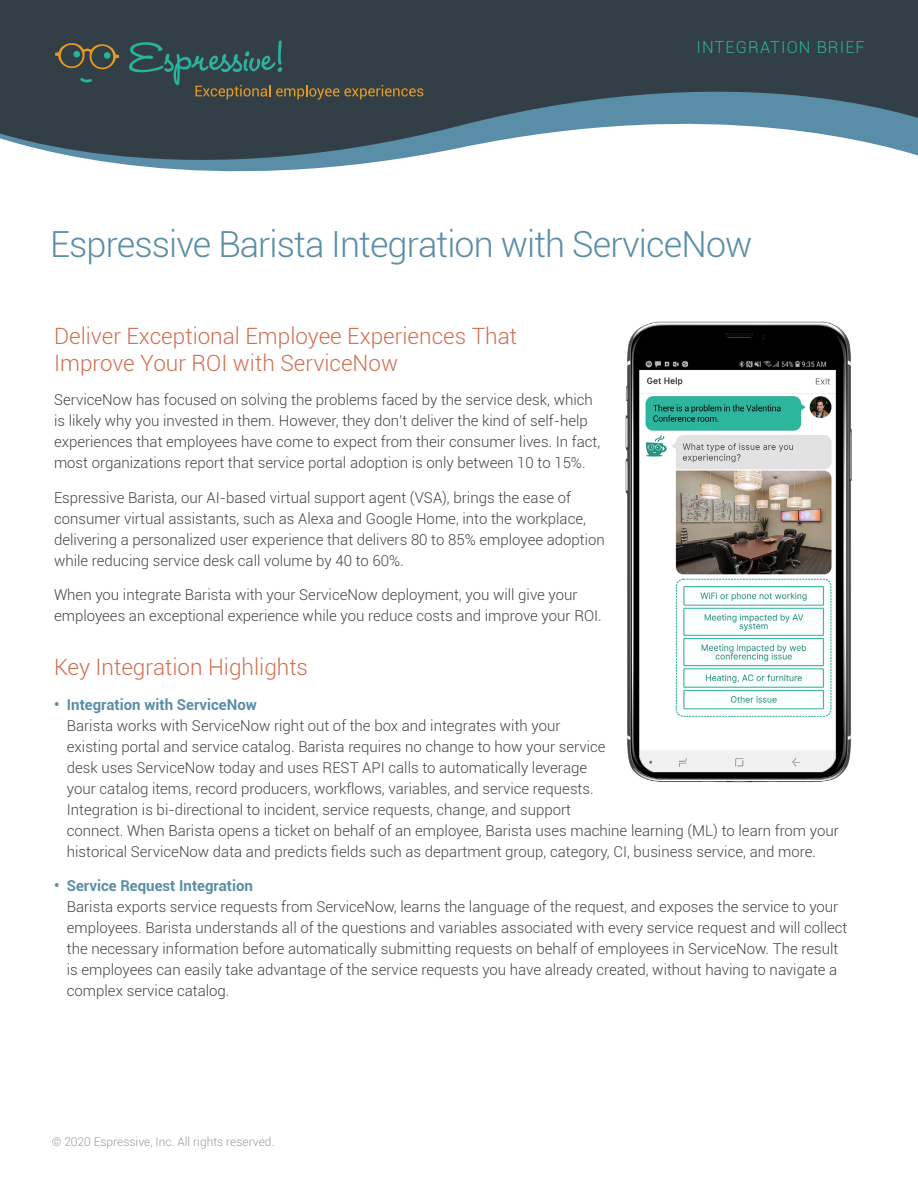
<style>
.page{position:relative;width:918px;height:1188px;background:#fff}
.page>*{position:absolute;margin:0;border:0;box-sizing:border-box;transform-origin:0 0}
.t1{font:300 36px "Roboto";letter-spacing:-.025em;color:#5a8ea7}
.t2{font:300 22.5px/27px "Roboto";color:#d16f53}
.t3{font:300 16.5px "Roboto";letter-spacing:.065em;color:#2ab59e}
.t4{font:300 15px/21px "Roboto";color:#444}
.t5{font:700 15px "Roboto";color:#5a8ea7}
.t6{font:300 12px "Roboto";color:#9a9a9b}
</style>
<div class="page">
<svg style="left:0;top:0;width:918px;height:172px;fill:#323f46"></svg>
<svg style="left:80px;top:78px;width:12px;height:5px"></svg>
<svg style="left:55px;top:43px;width:64px;height:27px;background:#545542"></svg>
<svg style="left:129px;top:41px;width:294px;height:59px;background:#394b4a"></svg>
<img style="left:625px;top:321px;width:227px;height:462px">
<p class="t3" style="left:697px;top:36px;width:170px">INTEGRATION BRIEF</p>
<h1 class="t1" style="left:50px;top:219px;width:704px">Espressive Barista Integration with ServiceNow</h1>
<h2 class="t2" style="left:54px;top:321px;width:465px">Deliver Exceptional Employee Experiences That<br>Improve Your ROI with ServiceNow</h2>
<p class="t4" style="left:54px;top:389px;width:548px">ServiceNow has focused on solving the problems faced by the service desk, which is likely why you invested in them. However, they don’t deliver the kind of self-help experiences that employees have come to expect from their consumer lives. In fact, most organizations report that service portal adoption is only between 10 to 15%.</p>
<p class="t4" style="left:54px;top:486px;width:552px">Espressive Barista, our AI-based virtual support agent (VSA), brings the ease of consumer virtual assistants, such as Alexa and Google Home, into the workplace, delivering a personalized user experience that delivers 80 to 85% employee adoption while reducing service desk call volume by 40 to 60%.</p>
<p class="t4" style="left:54px;top:584px;width:549px">When you integrate Barista with your ServiceNow deployment, you will give your employees an exceptional experience while you reduce costs and improve your ROI.</p>
<h2 class="t2" style="left:54px;top:653px;width:256px">Key Integration Highlights</h2>
<p class="t5" style="left:54px;top:694px;width:204px">• Integration with ServiceNow</p>
<p class="t4" style="left:67px;top:714px;width:774px">Barista works with ServiceNow right out of the box and integrates with your<br>existing portal and service catalog. Barista requires no change to how your service<br>desk uses ServiceNow today and uses REST API calls to automatically leverage<br>your catalog items, record producers, workflows, variables, and service requests.<br>Integration is bi-directional to incident, service requests, change, and support<br>connect. When Barista opens a ticket on behalf of an employee, Barista uses machine learning (ML) to learn from your historical ServiceNow data and predicts fields such as department group, category, CI, business service, and more.</p>
<p class="t5" style="left:54px;top:875px;width:201px">• Service Request Integration</p>
<p class="t4" style="left:67px;top:896px;width:782px">Barista exports service requests from ServiceNow, learns the language of the request, and exposes the service to your employees. Barista understands all of the questions and variables associated with every service request and will collect the necessary information before automatically submitting requests on behalf of employees in ServiceNow. The result is employees can easily take advantage of the service requests you have already created, without having to navigate a complex service catalog.</p>
<p class="t6" style="left:52px;top:1134px;width:224px">© 2020 Espressive, Inc. All rights reserved.</p>
</div>
